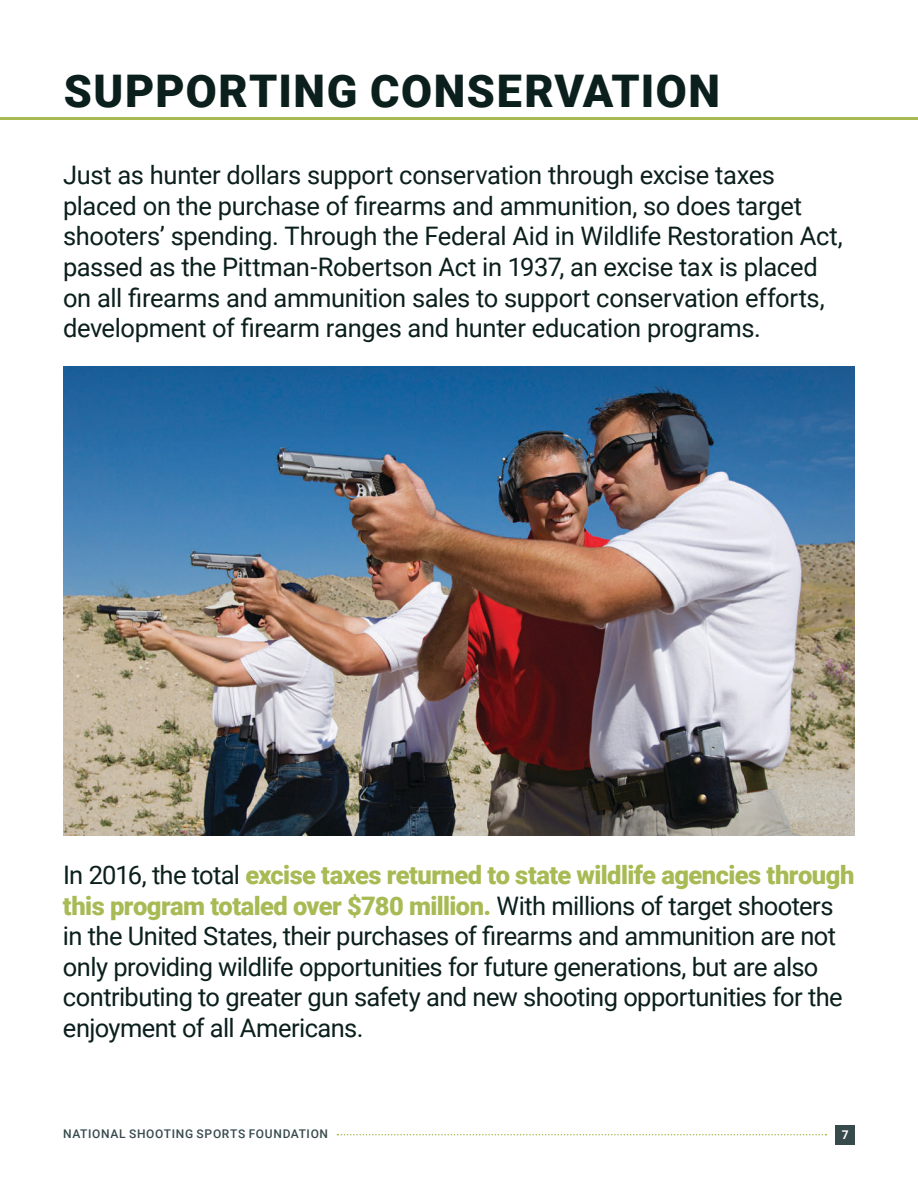
<style>
.page{position:relative;width:918px;height:1188px;background:#fff}
.page>*{position:absolute;margin:0;border:0;box-sizing:border-box;transform-origin:0 0}
.t1{font:900 45px "Roboto";letter-spacing:.03em;color:#0b1f1c}
.t2{font:25.5px/30.6px "Roboto";letter-spacing:-.02em;color:#0b1f1c}
.t3{font:500 12px "Roboto";letter-spacing:.055em;color:#374a4c}
.t4{font:700 12px "Roboto";color:#fff}
.s1{font-weight:900;color:#a7ba54}
</style>
<div class="page">
<div style="left:836px;top:1125px;width:19px;height:19px;background:#374a4c"></div>
<svg style="left:337px;top:1134px;width:489px;height:1px"></svg>
<hr style="left:0;top:117px;width:918px;height:3px;background:#a7ba54">
<img style="left:63px;top:367px;width:792px;height:468px">
<h1 class="t1" style="left:64px;top:60px;width:658px">SUPPORTING CONSERVATION</h1>
<p class="t2" style="left:63px;top:159px;width:781px">Just as hunter dollars support conservation through excise taxes placed on the purchase of firearms and ammunition, so does target shooters’ spending. Through the Federal Aid in Wildlife Restoration Act, passed as the Pittman-Robertson Act in 1937, an excise tax is placed on all firearms and ammunition sales to support conservation efforts, development of firearm ranges and hunter education programs.</p>
<p class="t2" style="left:63px;top:859px;width:793px">In 2016, the total <span class="s1">excise taxes returned to state wildlife agencies through this program totaled over $780 million.</span> With millions of target shooters in the United States, their purchases of firearms and ammunition are not only providing wildlife opportunities for future generations, but are also contributing to greater gun safety and new shooting opportunities for the enjoyment of all Americans.</p>
<p class="t3" style="left:63px;top:1126px;width:266px">NATIONAL SHOOTING SPORTS FOUNDATION</p>
<p class="t4" style="left:842px;top:1127px;width:8px">7</p>
</div>
